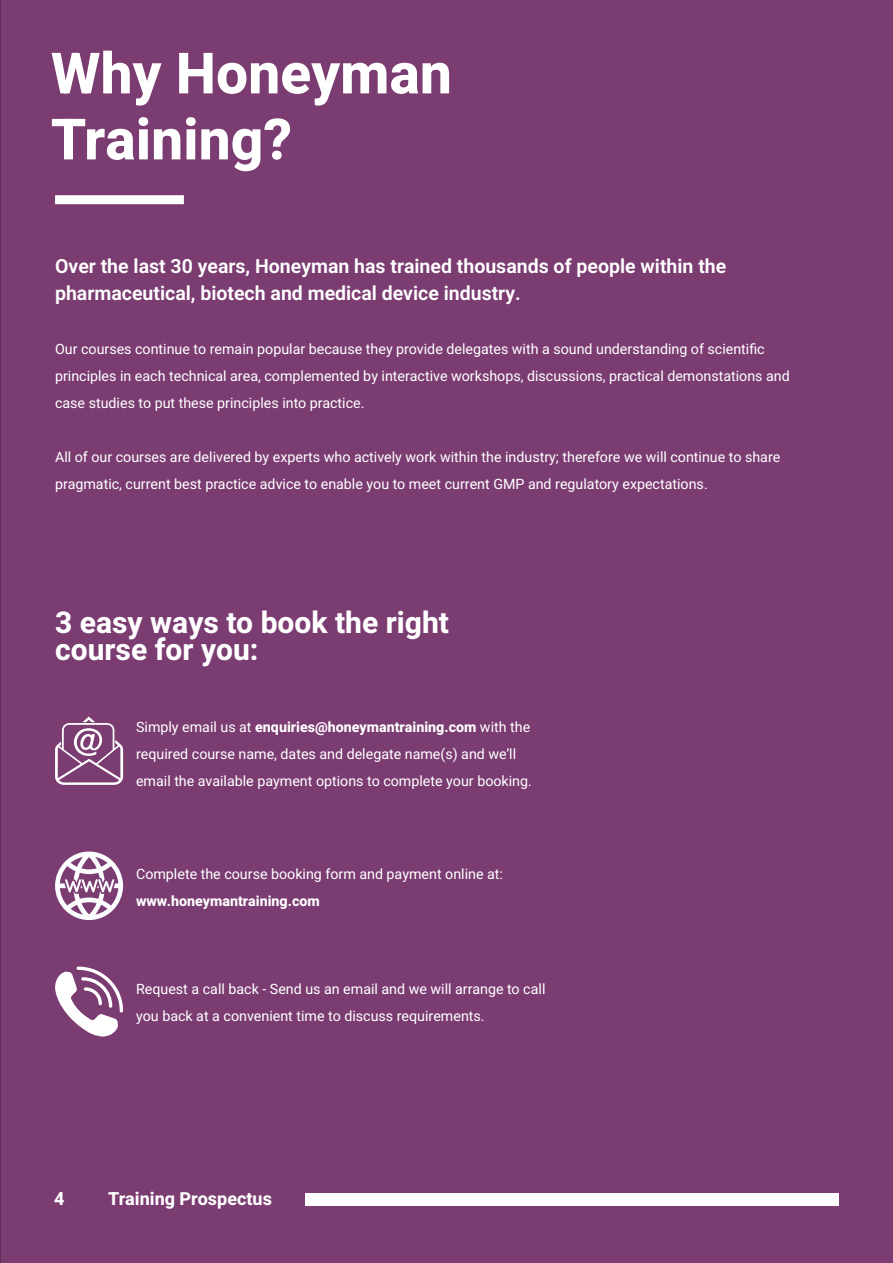
<style>
.page{position:relative;width:893px;height:1263px;background:#7b3c72}
.page>*{position:absolute;margin:0;border:0;box-sizing:border-box;transform-origin:0 0}
.t1{font:800 57px/66px "Heebo";color:#fff}
.t2{font:700 30px/27px "Heebo";color:#fff}
.t3{font:600 19.5px/27px "Heebo";color:#fff}
.t4{font:700 18px "Heebo";color:#fff}
.t5{font:14.25px/27px "Heebo";color:#fff}
.t6{font:800 14.25px "Heebo";color:#fff}
.s1{font-weight:800}
</style>
<div class="page">
<div style="left:55px;top:195px;width:129px;height:9px;background:#fff"></div>
<svg style="left:55px;top:716px;width:68px;height:69px"></svg>
<svg style="left:55px;top:851px;width:68px;height:69px"></svg>
<svg style="left:55px;top:966px;width:68px;height:70px"></svg>
<div style="left:305px;top:1193px;width:534px;height:13px;background:#fff"></div>
<h1 class="t1" style="left:51px;top:40px;width:403px">Why Honeyman<br>Training?</h1>
<h3 class="t3" style="left:55px;top:253px;width:673px">Over the last 30 years, Honeyman has trained thousands of people within the pharmaceutical, biotech and medical device industry.</h3>
<p class="t5" style="left:55px;top:336px;width:736px">Our courses continue to remain popular because they provide delegates with a sound understanding of scientific principles in each technical area, complemented by interactive workshops, discussions, practical demonstations and case studies to put these principles into practice.</p>
<p class="t5" style="left:55px;top:444px;width:727px">All of our courses are delivered by experts who actively work within the industry; therefore we will continue to share pragmatic, current best practice advice to enable you to meet current GMP and regulatory expectations.</p>
<h2 class="t2" style="left:55px;top:609px;width:396px">3 easy ways to book the right course for you:</h2>
<p class="t5" style="left:136px;top:713px;width:397px">Simply email us at <span class="s1">enquiries@honeymantraining.com</span> with the required course name, dates and delegate name(s) and we’ll email the available payment options to complete your booking.</p>
<p class="t5" style="left:136px;top:860px;width:368px">Complete the course booking form and payment online at:</p>
<p class="t6" style="left:136px;top:891px;width:185px">www.honeymantraining.com</p>
<p class="t5" style="left:136px;top:975px;width:411px">Request a call back - Send us an email and we will arrange to call you back at a convenient time to discuss requirements.</p>
<p class="t4" style="left:54px;top:1186px;width:12px">4</p>
<p class="t4" style="left:108px;top:1186px;width:165px">Training Prospectus</p>
</div>
